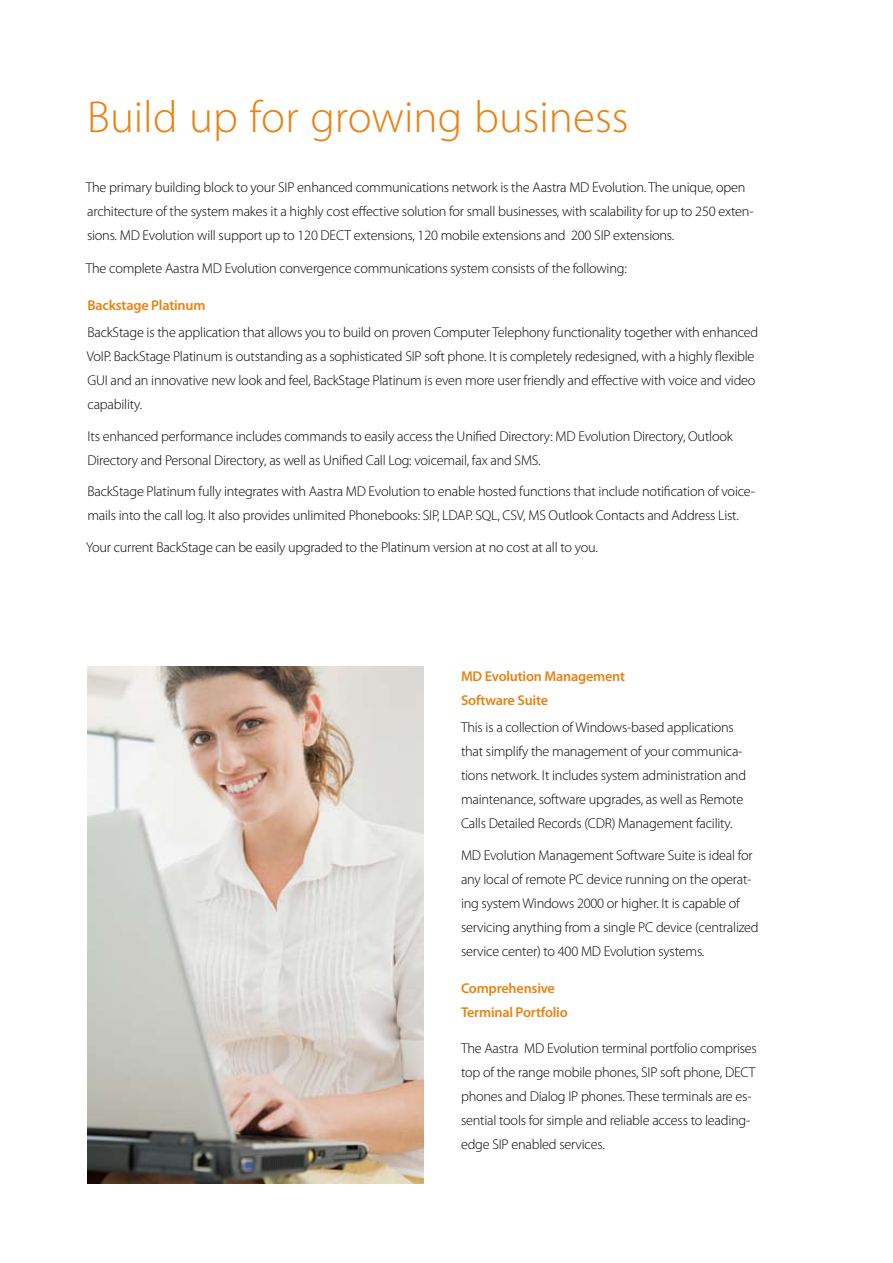
<style>
.page{position:relative;width:893px;height:1263px;background:#fff}
.page>*{position:absolute;margin:0;border:0;box-sizing:border-box;transform-origin:0 0}
.t1{font:300 45px "Myriad Pro";color:#e98212}
.t2{font:300 14.25px/24px "Myriad Pro";letter-spacing:-.015em;color:#000}
.t3{font:600 14.25px/24px "Myriad Pro";letter-spacing:-.015em;color:#e98212}
</style>
<div class="page">
<img style="left:87px;top:667px;width:336px;height:516px">
<h1 class="t1" style="left:87px;top:92px;width:543px">Build up for growing business</h1>
<p class="t2" style="left:86px;top:176px;width:669px">The primary building block to your SIP enhanced communications network is the Aastra MD Evolution. The unique, open architecture of the system makes it a highly cost effective solution for small businesses, with scalability for up to 250 exten&shy;sions. MD Evolution will support up to 120 DECT extensions, 120 mobile extensions and 200 SIP extensions.</p>
<p class="t2" style="left:86px;top:256px;width:542px">The complete Aastra MD Evolution convergence communications system consists of the following:</p>
<p class="t3" style="left:88px;top:293px;width:119px">Backstage Platinum</p>
<p class="t2" style="left:87px;top:321px;width:673px">BackStage is the application that allows you to build on proven Computer Telephony functionality together with enhanced VoIP. BackStage Platinum is outstanding as a sophisticated SIP soft phone. It is completely redesigned, with a highly flexible GUI and an innovative new look and feel, BackStage Platinum is even more user friendly and effective with voice and video capability.</p>
<p class="t2" style="left:87px;top:424px;width:647px">Its enhanced performance includes commands to easily access the Unified Directory: MD Evolution Directory, Outlook<br>Directory and Personal Directory, as well as Unified Call Log: voicemail, fax and SMS.</p>
<p class="t2" style="left:87px;top:480px;width:669px">BackStage Platinum fully integrates with Aastra MD Evolution to enable hosted functions that include notification of voice&shy;mails into the call log. It also provides unlimited Phonebooks: SIP, LDAP. SQL, CSV, MS Outlook Contacts and Address List.</p>
<p class="t2" style="left:86px;top:535px;width:513px">Your current BackStage can be easily upgraded to the Platinum version at no cost at all to you.</p>
<p class="t3" style="left:461px;top:664px;width:166px">MD Evolution Management<br>Software Suite</p>
<p class="t2" style="left:461px;top:716px;width:287px">This is a collection of Windows-based applications that simplify the management of your communica&shy;tions network. It includes system administration and maintenance, software upgrades, as well as Remote Calls Detailed Records (CDR) Management facility.</p>
<p class="t2" style="left:461px;top:843px;width:299px">MD Evolution Management Software Suite is ideal for any local of remote PC device running on the operat&shy;ing system Windows 2000 or higher. It is capable of servicing anything from a single PC device (centralized service center) to 400 MD Evolution systems.</p>
<p class="t3" style="left:461px;top:976px;width:108px">Comprehensive<br>Terminal Portfolio</p>
<p class="t2" style="left:461px;top:1036px;width:297px">The Aastra MD Evolution terminal portfolio comprises top of the range mobile phones, SIP soft phone, DECT phones and Dialog IP phones. These terminals are es&shy;sential tools for simple and reliable access to leading&shy;edge SIP enabled services.</p>
</div>
